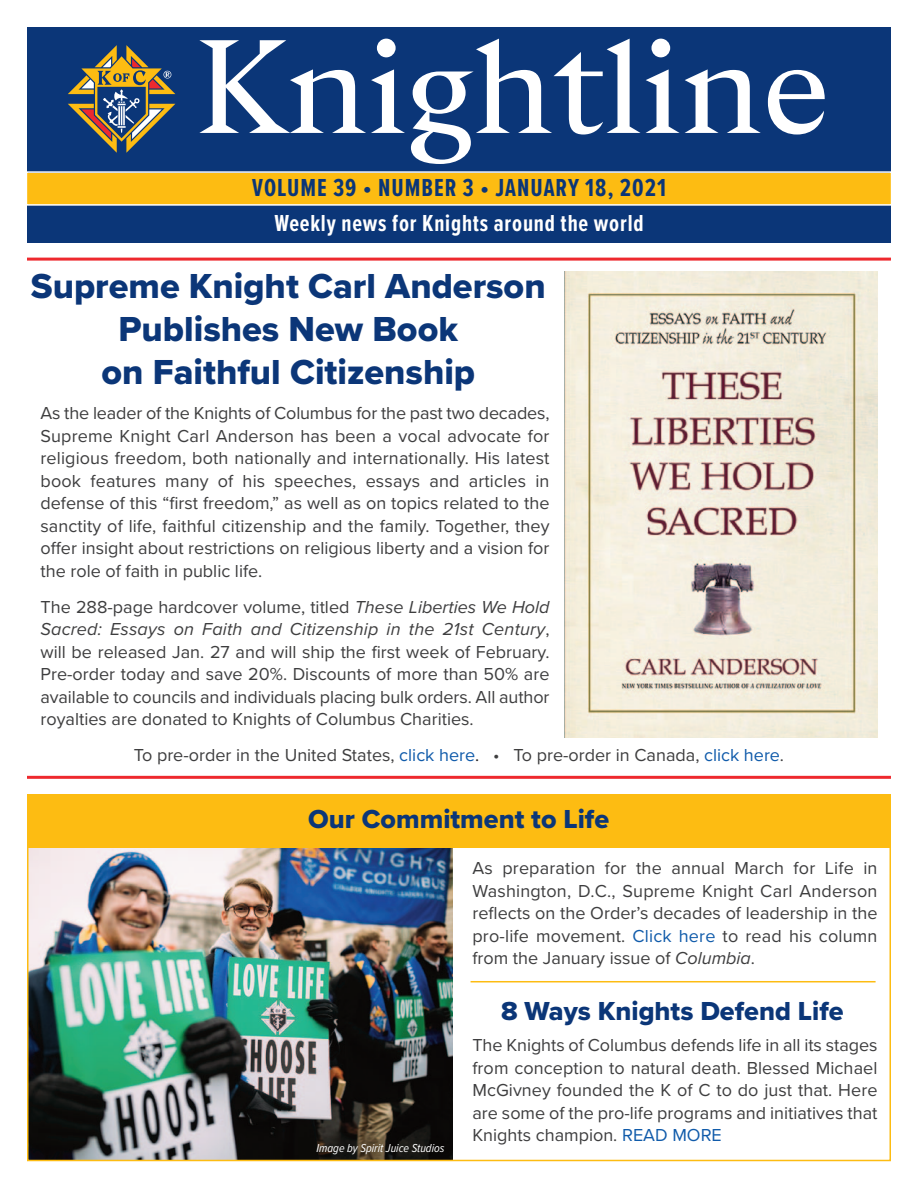
<style>
.page{position:relative;width:918px;height:1188px;background:#fff}
.page>*{position:absolute;margin:0;border:0;box-sizing:border-box;transform-origin:0 0}
.t1{font:132.15px "Mc Givney";letter-spacing:-.01em;color:#fff}
.t2{font:36px/43.2px "Proxima Nova Extrabld";color:#0b3678;text-align:center}
.t3{font:27px "Proxima Nova Extrabld";color:#0b3678}
.t4{font:700 25.5px "Proxima Nova Ex Cn";letter-spacing:.04em;color:#0b3678}
.t5{font:700 24px "Proxima Nova Ex Cn";letter-spacing:.035em;color:#fff}
.t6{font:18px/22.5px "Proxima Nova";color:#3e3e3f;text-align:justify}
.t7{font:italic 12px "Proxima Nova Cond";color:#fff}
.s1{font-style:italic}
.s2{color:#105baa}
.s3{color:#231f20}
</style>
<div class="page">
<img style="left:30px;top:848px;width:422px;height:310px">
<div style="left:27px;top:27px;width:864px;height:216px;background:#0b3678"></div>
<svg style="left:68px;top:45px;width:108px;height:108px"></svg>
<div style="left:27px;top:173px;width:864px;height:31px;background:#fdbc12"></div>
<div style="left:26px;top:171px;width:866px;height:35px;border:2px solid #fff"></div>
<hr style="left:27px;top:258px;width:864px;height:3px;background:#ee292e">
<hr style="left:27px;top:776px;width:864px;height:3px;background:#ee292e">
<hr style="left:471px;top:981px;width:405px;height:1px;background:#fdbc12">
<div style="left:27px;top:794px;width:863px;height:54px;background:#fdbc12"></div>
<img style="left:565px;top:272px;width:313px;height:465px">
<p class="t1" style="left:194px;top:10px;width:638px">Knightline</p>
<p class="t4" style="left:252px;top:178px;width:415px">VOLUME 39 • NUMBER 3 • JANUARY 18, 2021</p>
<p class="t5" style="left:274px;top:214px;width:371px">Weekly news for Knights around the world</p>
<p class="t2" style="left:31px;top:268px;width:516px">Supreme Knight Carl Anderson<br>Publishes New Book<br>on Faithful Citizenship</p>
<p class="t6" style="left:40px;top:404px;width:511px">As the leader of the Knights of Columbus for the past two decades, Supreme Knight Carl Anderson has been a vocal advocate for religious freedom, both nationally and internationally. His latest book features many of his speeches, essays and articles in defense of this “first freedom,” as well as on topics related to the sanctity of life, faithful citizenship and the family. Together, they offer insight about restrictions on religious liberty and a vision for the role of faith in public life.</p>
<p class="t6" style="left:40px;top:597px;width:511px">The 288-page hardcover volume, titled <span class="s1">These Liberties We Hold Sacred: Essays on Faith and Citizenship in the 21st Century</span>, will be released Jan. 27 and will ship the first week of February.<br>Pre-order today and save 20%. Discounts of more than 50% are available to councils and individuals placing bulk orders. All author royalties are donated to Knights of Columbus Charities.</p>
<p class="t6" style="left:134px;top:746px;width:652px">To pre-order in the United States, <span class="s2">click here</span><span class="s3">.</span> • To pre-order in Canada, <span class="s2">click here</span>.</p>
<p class="t3" style="left:308px;top:809px;width:303px">Our Commitment to Life</p>
<p class="t7" style="left:317px;top:1144px;width:129px">Image by Spirit Juice Studios</p>
<p class="t6" style="left:472px;top:859px;width:407px">As preparation for the annual March for Life in Washington, D.C., Supreme Knight Carl Anderson reflects on the Order’s decades of leadership in the pro-life movement. <span class="s2">Click here</span> to read his column from the January issue of <span class="s1">Columbia</span>.</p>
<p class="t3" style="left:501px;top:1000px;width:344px">8 Ways Knights Defend Life</p>
<p class="t6" style="left:472px;top:1036px;width:407px">The Knights of Columbus defends life in all its stages from conception to natural death. Blessed Michael McGivney founded the K of C to do just that. Here are some of the pro-life programs and initiatives that Knights champion. <span class="s2">READ MORE</span></p>
</div>
